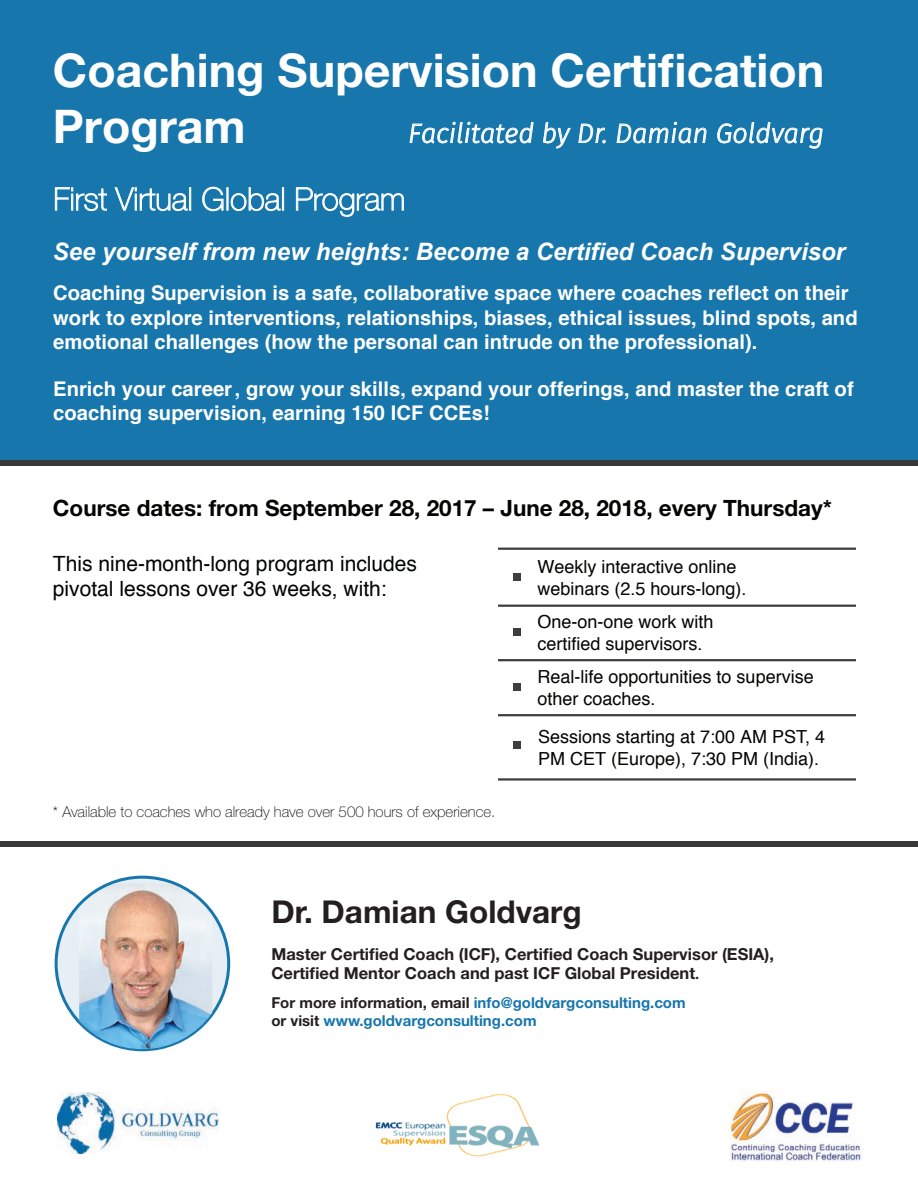
<style>
.page{position:relative;width:918px;height:1188px;background:#fff}
.page>*{position:absolute;margin:0;border:0;box-sizing:border-box;transform-origin:0 0}
.t1{font:700 46.5px/55.8px "Helvetica Neue LT Pro";color:#fff}
.t2{font:100 31.5px "Helvetica Neue";color:#fff}
.t3{font:700 31.5px "Helvetica Neue LT Pro";color:#231f20}
.t4{font:italic 300 27px "Fira Sans";color:#fff}
.t5{font:italic 700 24px "Arial";color:#fff}
.t6{font:700 22.5px "Helvetica Neue LT Pro";color:#040503}
.t7{font:21px/25.2px "Helvetica";color:#020303}
.t8{font:700 20.25px/24.3px "Helvetica";color:#fff}
.t9{font:18px/21.6px "Helvetica";color:#040503}
.t10{font:700 16.5px/19.8px "Helvetica Neue LT Pro";color:#231f20}
.t11{font:700 15px/18px "Helvetica Neue LT Pro";color:#1776ac}
.t12{font:100 15px "Helvetica Neue";color:#040503}
.s1{font-family:"Minion Pro"}
.s2{color:#231f20}
</style>
<div class="page">
<div style="left:0;top:1px;width:918px;height:462px;background:#1776ac"></div>
<div style="left:0;top:461px;width:918px;height:5px;background:#373837"></div>
<div style="left:0;top:841px;width:918px;height:5px;background:#373837"></div>
<img style="left:57px;top:1093px;width:162px;height:61px">
<img style="left:375px;top:1094px;width:165px;height:63px">
<img style="left:729px;top:1092px;width:132px;height:69px">
<svg style="left:56px;top:877px;width:173px;height:173px;background:#c5dbe9"></svg>
<img style="left:79px;top:884px;width:133px;height:165px">
<hr style="left:498px;top:548px;width:358px;height:2px;background:#3e3e3f">
<hr style="left:498px;top:605px;width:358px;height:2px;background:#3e3e3f">
<hr style="left:498px;top:659px;width:358px;height:2px;background:#3e3e3f">
<hr style="left:498px;top:714px;width:358px;height:2px;background:#3e3e3f">
<hr style="left:498px;top:778px;width:358px;height:3px;background:#3e3e3f">
<div style="left:513px;top:574px;width:7px;height:7px;background:#3e3e3f"></div>
<div style="left:513px;top:628px;width:7px;height:7px;background:#3e3e3f"></div>
<div style="left:513px;top:683px;width:7px;height:7px;background:#3e3e3f"></div>
<div style="left:513px;top:742px;width:7px;height:7px;background:#3e3e3f"></div>
<svg style="left:409px;top:121px;width:125px;height:23px"></svg>
<svg style="left:543px;top:122px;width:28px;height:27px"></svg>
<svg style="left:578px;top:123px;width:28px;height:20px"></svg>
<svg style="left:616px;top:121px;width:90px;height:23px"></svg>
<svg style="left:717px;top:122px;width:106px;height:27px"></svg>
<svg style="left:54px;top:187px;width:53px;height:25px"></svg>
<svg style="left:114px;top:187px;width:74px;height:25px"></svg>
<div style="left:189px;top:187px;width:2px;height:24px;border:1px solid #fff"></div>
<svg style="left:202px;top:186px;width:22px;height:26px"></svg>
<div style="left:226px;top:187px;width:3px;height:24px;border:1px solid #fff"></div>
<svg style="left:230px;top:187px;width:51px;height:25px"></svg>
<div style="left:282px;top:187px;width:2px;height:24px;border:1px solid #fff"></div>
<svg style="left:296px;top:187px;width:108px;height:30px"></svg>
<h1 class="t1" style="left:53px;top:41px;width:773px">Coaching Supervision Certification<br>Program</h1>
<h3 class="t4" style="left:408px;top:114px;width:417px">Facilitated by Dr. Damian Goldvarg</h3>
<h2 class="t2" style="left:53px;top:181px;width:353px">First Virtual Global Program</h2>
<p class="t5" style="left:53px;top:235px;width:794px">See yourself from new heights: Become a Certified Coach Supervisor</p>
<p class="t8" style="left:53px;top:281px;width:806px">Coaching Supervision is a safe, collaborative space where coaches reflect on their work to explore interventions, relationships, biases, ethical issues, blind spots, and emotional challenges (how the personal can intrude on the professional).</p>
<p class="t8" style="left:53px;top:377px;width:802px">Enrich your career , grow your skills, expand your offerings, and master the craft of coaching supervision, earning 150 ICF CCEs!</p>
<p class="t6" style="left:53px;top:494px;width:780px">Course dates: from September 28, 2017 – June 28, 2018, every Thursday*</p>
<p class="t7" style="left:53px;top:552px;width:366px">This nine-month-long program includes pivotal lessons over 36 weeks, with:</p>
<p class="t9" style="left:538px;top:556px;width:211px">Weekly interactive online webinars (2.5 hours-long).</p>
<p class="t9" style="left:538px;top:611px;width:178px">One-on-one work with certified supervisors.</p>
<p class="t9" style="left:538px;top:666px;width:278px">Real-life opportunities to supervise other coaches.</p>
<p class="t9" style="left:538px;top:726px;width:289px">Sessions starting at 7:00 AM PST, 4<br>PM CET (Europe), 7:30 PM (India).</p>
<p class="t12" style="left:53px;top:803px;width:444px">* Available to coaches who already have over 500 hours of experience.</p>
<h2 class="t3" style="left:271px;top:892px;width:312px">Dr. Damian Goldvarg</h2>
<p class="t10" style="left:271px;top:943px;width:504px">Master Certified Coach (ICF), Certified Coach Supervisor (ESIA),<br>Certified Mentor Coach and past ICF Global President<span class="s1">.</span></p>
<p class="t11" style="left:271px;top:993px;width:416px"><span class="s2">For more information, email</span> info@goldvargconsulting.com <span class="s2">or visit</span> www.goldvargconsulting.com</p>
</div>
